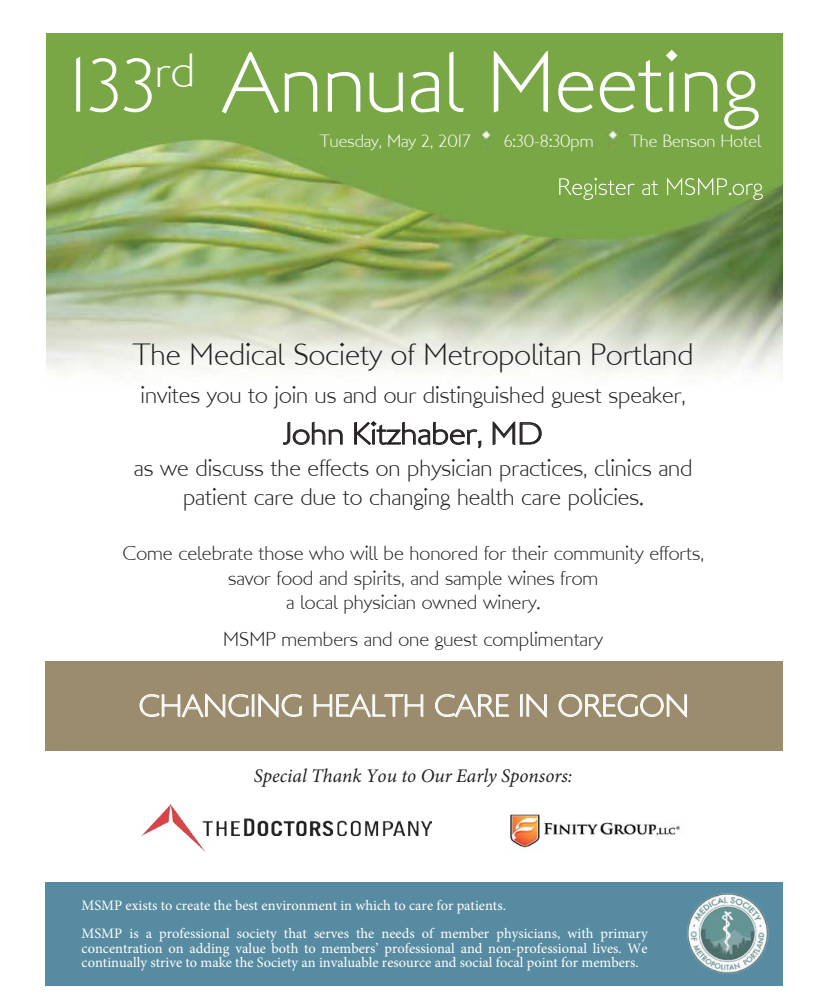
<style>
.page{position:relative;width:819px;height:1008px;background:#fff}
.page>*{position:absolute;margin:0;border:0;box-sizing:border-box;transform-origin:0 0}
.t1{font:86.7px "London MM";color:#fff}
.t2{font:31.3px "London MM";color:#231f20}
.t3{font:31.3px "London MM";color:#fff}
.t4{font:31.3px "London MM";color:#231f20;scale:1.1 1}
.t5{font:24.1px/28.9px "London MM";color:#231f20;text-align:center}
.t6{font:20.5px/24.6px "London MM";color:#231f20;text-align:center}
.t7{font:italic 19.3px "Minion Pro";color:#231f20}
.t8{font:18.1px "London MM";color:#fff}
.t9{font:14.5px/28.9px "Minion Pro";color:#fff}
.s1{font-size:78.3px}
</style>
<div class="page">
<img style="left:47px;top:33px;width:736px;height:803px">
<div style="left:46px;top:662px;width:737px;height:89px;background:#9b8c6d"></div>
<svg style="left:283px;top:421px;width:60px;height:24px"></svg>
<svg style="left:354px;top:421px;width:128px;height:28px"></svg>
<svg style="left:492px;top:420px;width:50px;height:26px"></svg>
<svg style="left:139px;top:693px;width:163px;height:25px;background:#b0a48c"></svg>
<svg style="left:313px;top:693px;width:111px;height:25px;background:#b0a48c"></svg>
<svg style="left:435px;top:693px;width:75px;height:25px;background:#b2a68e"></svg>
<svg style="left:520px;top:693px;width:27px;height:25px"></svg>
<svg style="left:558px;top:693px;width:129px;height:25px;background:#b1a68e"></svg>
<img style="left:493px;top:803px;width:199px;height:48px">
<img style="left:142px;top:805px;width:290px;height:47px">
<img style="left:559px;top:177px;width:168px;height:18px">
<div style="left:46px;top:882px;width:737px;height:104px;background:#578ba1"></div>
<img style="left:687px;top:893px;width:81px;height:80px">
<h1 class="t1" style="left:69px;top:32px;width:692px"><span class="s1">133</span><sup>rd</sup> Annual Meeting</h1>
<p class="t8" style="left:320px;top:130px;width:152px">Tuesday, May 2, 2017</p>
<p class="t8" style="left:504px;top:130px;width:92px">6:30-8:30pm</p>
<p class="t8" style="left:630px;top:130px;width:133px">The Benson Hotel</p>
<h2 class="t2" style="left:133px;top:337px;width:562px">The Medical Society of Metropolitan Portland</h2>
<h3 class="t5" style="left:141px;top:381px;width:547px">invites you to join us and our distinguished guest speaker,</h3>
<h2 class="t4" style="left:284px;top:415px;width:237px">John Kitzhaber, MD</h2>
<h3 class="t5" style="left:134px;top:454px;width:560px">as we discuss the effects on physician practices, clinics and patient care due to changing health care policies.</h3>
<h3 class="t6" style="left:122px;top:541px;width:583px">Come celebrate those who will be honored for their community efforts, savor food and spirits, and sample wines from<br>a local physician owned winery.</h3>
<h3 class="t6" style="left:223px;top:628px;width:381px">MSMP members and one guest complimentary</h3>
<h2 class="t3" style="left:139px;top:688px;width:552px">CHANGING HEALTH CARE IN OREGON</h2>
<h3 class="t7" style="left:254px;top:763px;width:320px">Special Thank You to Our Early Sponsors:</h3>
<p class="t9" style="left:82px;top:891px;width:568px">MSMP exists to create the best environment in which to care for patients.<br>MSMP is a professional society that serves the needs of member physicians, with primary</p>
<p class="t9" style="left:82px;top:941px;width:568px;line-height:14.5px">concentration on adding value both to members’ professional and non-professional lives. We continually strive to make the Society an invaluable resource and social focal point for members.</p>
</div>
